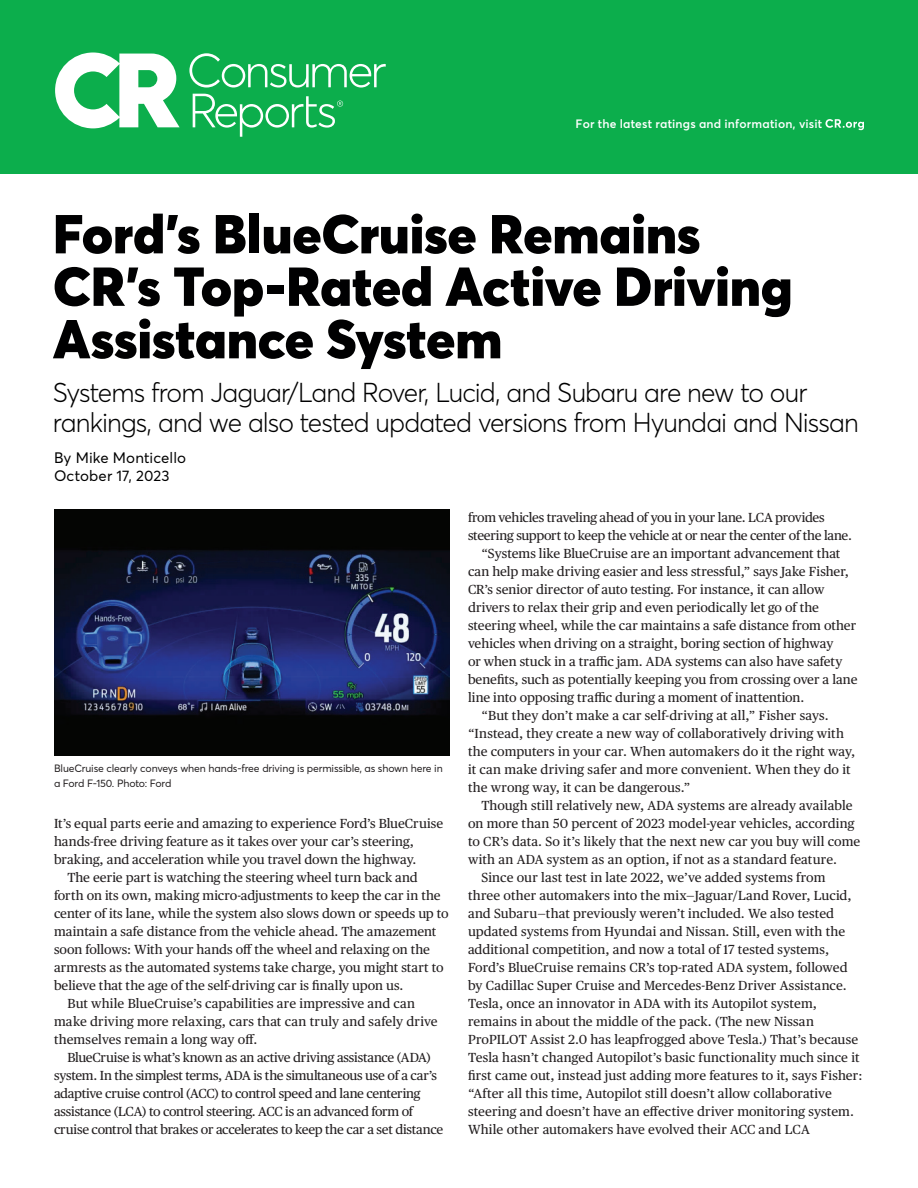
<style>
.page{position:relative;width:918px;height:1188px;background:#fff}
.page>*{position:absolute;margin:0;border:0;box-sizing:border-box;transform-origin:0 0}
.t1{font:900 54px/52.5px "Averta";letter-spacing:-.005em;color:#000001}
.t2{font:300 27px/30px "Averta";letter-spacing:-.035em;color:#000001}
.t3{font:15px/18px "Averta";letter-spacing:.005em;color:#000001}
.t4{font:13.2px "Publico Text";color:#231f20}
.t5{font:13.2px "Publico Text";letter-spacing:-.02em;color:#231f20}
.t6{font:13.2px "Publico Text";letter-spacing:-.025em;color:#231f20}
.t7{font:600 12px "Averta";letter-spacing:.015em;color:#fff}
.t8{font:10.5px/15px "Averta";letter-spacing:-.015em;color:#231f20}
</style>
<div class="page">
<div style="left:0;top:0;width:918px;height:174px;background:#0cae4c"></div>
<svg style="left:55px;top:53px;width:125px;height:75px"></svg>
<svg style="left:189px;top:53px;width:197px;height:35px"></svg>
<svg style="left:193px;top:94px;width:150px;height:43px"></svg>
<svg style="left:825px;top:119px;width:39px;height:11px"></svg>
<img style="left:54px;top:509px;width:396px;height:246px">
<p class="t7" style="left:576px;top:116px;width:248px">For the latest ratings and information, visit</p>
<h1 class="t1" style="left:53px;top:207px;width:741px">Ford’s BlueCruise Remains<br>CR’s Top-Rated Active Driving<br>Assistance System</h1>
<h2 class="t2" style="left:53px;top:377px;width:807px">Systems from Jaguar/Land Rover, Lucid, and Subaru are new to our rankings, and we also tested updated versions from Hyundai and Nissan</h2>
<p class="t3" style="left:54px;top:449px;width:134px">By Mike Monticello<br>October 17, 2023</p>
<p class="t8" style="left:54px;top:761px;width:390px">BlueCruise clearly conveys when hands-free driving is permissible, as shown here in a Ford F-150. Photo: Ford</p>
<p class="t4" style="left:54px;top:813px;width:391px">It’s equal parts eerie and amazing to experience Ford’s BlueCruise</p>
<p class="t4" style="left:54px;top:831px;width:361px">hands-free driving feature as it takes over your car’s steering,</p>
<p class="t4" style="left:54px;top:849px;width:364px">braking, and acceleration while you travel down the highway.</p>
<p class="t4" style="left:68px;top:867px;width:352px">The eerie part is watching the steering wheel turn back and</p>
<p class="t4" style="left:54px;top:885px;width:388px">forth on its own, making micro-adjustments to keep the car in the</p>
<p class="t4" style="left:54px;top:903px;width:396px">center of its lane, while the system also slows down or speeds up to</p>
<p class="t4" style="left:54px;top:921px;width:384px">maintain a safe distance from the vehicle ahead. The amazement</p>
<p class="t4" style="left:54px;top:939px;width:378px">soon follows: With your hands off the wheel and relaxing on the</p>
<p class="t4" style="left:54px;top:957px;width:391px">armrests as the automated systems take charge, you might start to</p>
<p class="t4" style="left:54px;top:975px;width:351px">believe that the age of the self-driving car is finally upon us.</p>
<p class="t4" style="left:68px;top:993px;width:349px">But while BlueCruise’s capabilities are impressive and can</p>
<p class="t4" style="left:54px;top:1011px;width:385px">make driving more relaxing, cars that can truly and safely drive</p>
<p class="t4" style="left:54px;top:1029px;width:205px">themselves remain a long way off.</p>
<p class="t4" style="left:68px;top:1047px;width:365px">BlueCruise is what’s known as an active driving assistance (ADA)</p>
<p class="t5" style="left:54px;top:1065px;width:385px">system. In the simplest terms, ADA is the simultaneous use of a car’s</p>
<p class="t6" style="left:54px;top:1083px;width:368px">adaptive cruise control (ACC) to control speed and lane centering</p>
<p class="t5" style="left:54px;top:1101px;width:361px">assistance (LCA) to control steering. ACC is an advanced form of</p>
<p class="t5" style="left:54px;top:1119px;width:391px">cruise control that brakes or accelerates to keep the car a set distance</p>
<p class="t5" style="left:468px;top:507px;width:358px">from vehicles traveling ahead of you in your lane. LCA provides</p>
<p class="t6" style="left:468px;top:525px;width:385px">steering support to keep the vehicle at or near the center of the lane.</p>
<p class="t4" style="left:482px;top:543px;width:360px">“Systems like BlueCruise are an important advancement that</p>
<p class="t4" style="left:468px;top:561px;width:383px">can help make driving easier and less stressful,” says Jake Fisher,</p>
<p class="t4" style="left:468px;top:579px;width:358px">CR’s senior director of auto testing. For instance, it can allow</p>
<p class="t4" style="left:468px;top:597px;width:353px">drivers to relax their grip and even periodically let go of the</p>
<p class="t4" style="left:468px;top:615px;width:390px">steering wheel, while the car maintains a safe distance from other</p>
<p class="t4" style="left:468px;top:633px;width:367px">vehicles when driving on a straight, boring section of highway</p>
<p class="t4" style="left:468px;top:651px;width:376px">or when stuck in a traffic jam. ADA systems can also have safety</p>
<p class="t4" style="left:468px;top:669px;width:391px">benefits, such as potentially keeping you from crossing over a lane</p>
<p class="t4" style="left:468px;top:687px;width:338px">line into opposing traffic during a moment of inattention.</p>
<p class="t4" style="left:482px;top:705px;width:349px">“But they don’t make a car self-driving at all,” Fisher says.</p>
<p class="t4" style="left:468px;top:723px;width:378px">“Instead, they create a new way of collaboratively driving with</p>
<p class="t4" style="left:468px;top:741px;width:389px">the computers in your car. When automakers do it the right way,</p>
<p class="t4" style="left:468px;top:759px;width:384px">it can make driving safer and more convenient. When they do it</p>
<p class="t4" style="left:468px;top:777px;width:224px">the wrong way, it can be dangerous.”</p>
<p class="t4" style="left:482px;top:795px;width:373px">Though still relatively new, ADA systems are already available</p>
<p class="t4" style="left:468px;top:813px;width:388px">on more than 50 percent of 2023 model-year vehicles, according</p>
<p class="t4" style="left:468px;top:831px;width:394px">to CR’s data. So it’s likely that the next new car you buy will come</p>
<p class="t4" style="left:468px;top:849px;width:371px">with an ADA system as an option, if not as a standard feature.</p>
<p class="t4" style="left:482px;top:867px;width:346px">Since our last test in late 2022, we’ve added systems from</p>
<p class="t4" style="left:468px;top:885px;width:385px">three other automakers into the mix—Jaguar/Land Rover, Lucid,</p>
<p class="t4" style="left:468px;top:903px;width:368px">and Subaru—that previously weren’t included. We also tested</p>
<p class="t4" style="left:468px;top:921px;width:379px">updated systems from Hyundai and Nissan. Still, even with the</p>
<p class="t4" style="left:468px;top:939px;width:363px">additional competition, and now a total of 17 tested systems,</p>
<p class="t4" style="left:468px;top:957px;width:381px">Ford’s BlueCruise remains CR’s top-rated ADA system, followed</p>
<p class="t4" style="left:468px;top:975px;width:380px">by Cadillac Super Cruise and Mercedes-Benz Driver Assistance.</p>
<p class="t4" style="left:468px;top:993px;width:350px">Tesla, once an innovator in ADA with its Autopilot system,</p>
<p class="t4" style="left:468px;top:1011px;width:347px">remains in about the middle of the pack. (The new Nissan</p>
<p class="t4" style="left:468px;top:1029px;width:392px">ProPILOT Assist 2.0 has leapfrogged above Tesla.) That’s because</p>
<p class="t4" style="left:468px;top:1047px;width:393px">Tesla hasn’t changed Autopilot’s basic functionality much since it</p>
<p class="t4" style="left:468px;top:1065px;width:396px">first came out, instead just adding more features to it, says Fisher:</p>
<p class="t4" style="left:468px;top:1083px;width:365px">“After all this time, Autopilot still doesn’t allow collaborative</p>
<p class="t4" style="left:468px;top:1101px;width:387px">steering and doesn’t have an effective driver monitoring system.</p>
<p class="t4" style="left:468px;top:1119px;width:343px">While other automakers have evolved their ACC and LCA</p>
</div>
